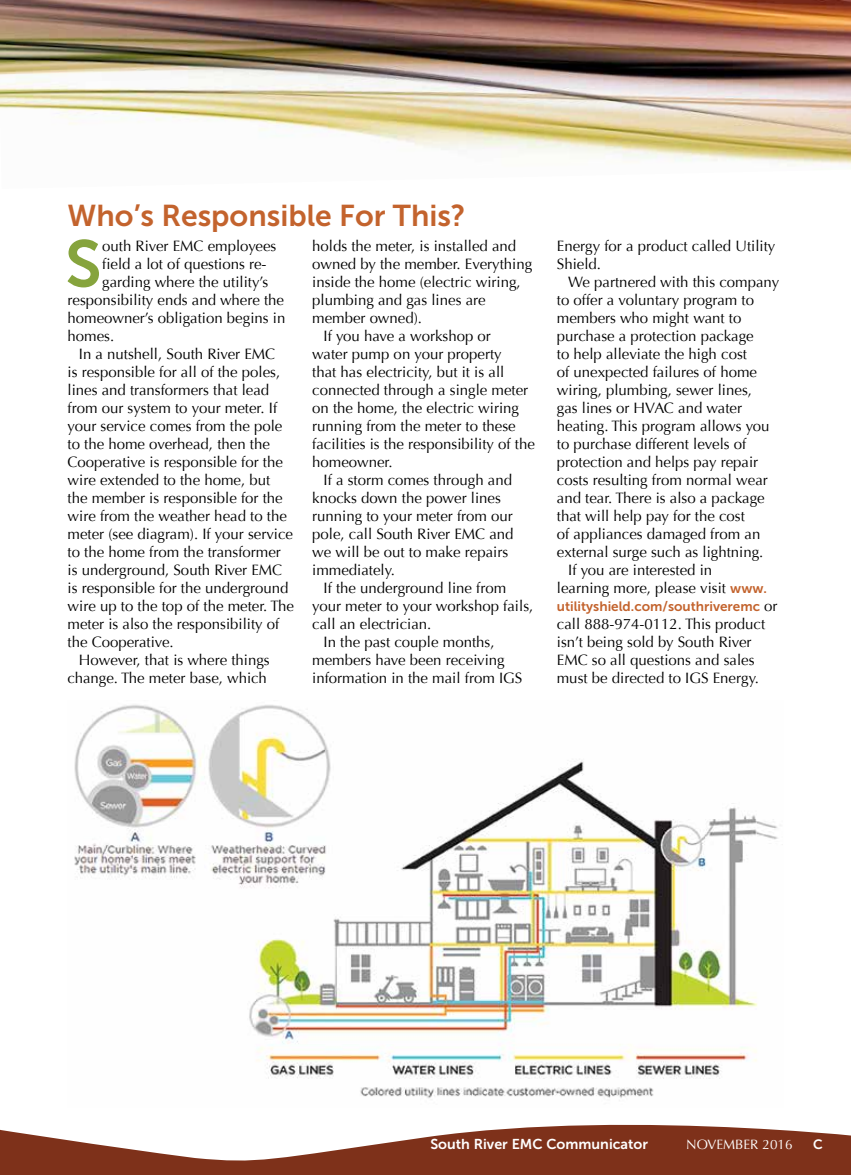
<style>
.page{position:relative;width:851px;height:1175px;background:#fff}
.page>*{position:absolute;margin:0;border:0;box-sizing:border-box;transform-origin:0 0}
.t1{font:65.7px "Museo Sans 700";color:#86a43d}
.t2{font:30px "Museo Sans 700";color:#c3632d}
.t3{font:15px/18px "Optima";color:#000}
.t4{font:14.25px "Museo Sans 700";color:#fff}
.t5{font:13.5px "Museo Sans 700";color:#c3632d}
.t6{font:13.5px "Optima";color:#fff}
.t7{font:13.5px "Museo Sans 700";color:#fff}
.s1{font-family:"Museo Sans 700";font-size:13.5px;color:#c3632d}
.s2{font-family:"Optima";font-size:15px;color:#000}
</style>
<div class="page">
<svg style="left:0;top:1124px;width:850px;height:50px;fill:#7e311a"></svg>
<img style="left:0;top:0;width:850px;height:166px">
<img style="left:74px;top:704px;width:704px;height:394px">
<h2 class="t2" style="left:68px;top:199px;width:399px">Who’s Responsible For This?</h2>
<h1 class="t1" style="left:65px;top:227px;width:38px">S</h1>
<p class="t3" style="left:102px;top:237px;width:176px">outh River EMC employees</p>
<p class="t3" style="left:312px;top:237px;width:205px">holds the meter, is installed and</p>
<p class="t3" style="left:312px;top:255px;width:221px">owned by the member. Everything</p>
<p class="t3" style="left:312px;top:273px;width:210px">inside the home (electric wiring,</p>
<p class="t3" style="left:312px;top:291px;width:175px">plumbing and gas lines are</p>
<p class="t3" style="left:312px;top:309px;width:111px">member owned).</p>
<p class="t3" style="left:323px;top:327px;width:169px">If you have a workshop or</p>
<p class="t3" style="left:312px;top:345px;width:191px">water pump on your property</p>
<p class="t3" style="left:312px;top:363px;width:194px">that has electricity, but it is all</p>
<p class="t3" style="left:312px;top:381px;width:217px">connected through a single meter</p>
<p class="t3" style="left:312px;top:399px;width:208px">on the home, the electric wiring</p>
<p class="t3" style="left:312px;top:417px;width:205px">running from the meter to these</p>
<p class="t3" style="left:312px;top:435px;width:224px">facilities is the responsibility of the</p>
<p class="t3" style="left:312px;top:453px;width:82px">homeowner.</p>
<p class="t3" style="left:323px;top:471px;width:190px">If a storm comes through and</p>
<p class="t3" style="left:312px;top:489px;width:190px">knocks down the power lines</p>
<p class="t3" style="left:312px;top:507px;width:202px">running to your meter from our</p>
<p class="t3" style="left:312px;top:525px;width:203px">pole, call South River EMC and</p>
<p class="t3" style="left:312px;top:543px;width:197px">we will be out to make repairs</p>
<p class="t3" style="left:312px;top:561px;width:84px">immediately.</p>
<p class="t3" style="left:323px;top:579px;width:184px">If the underground line from</p>
<p class="t3" style="left:312px;top:597px;width:223px">your meter to your workshop fails,</p>
<p class="t3" style="left:312px;top:615px;width:121px">call an electrician.</p>
<p class="t3" style="left:323px;top:633px;width:172px">In the past couple months,</p>
<p class="t3" style="left:312px;top:651px;width:194px">members have been receiving</p>
<p class="t3" style="left:312px;top:669px;width:212px">information in the mail from IGS</p>
<p class="t3" style="left:102px;top:255px;width:166px">field a lot of questions re-</p>
<p class="t3" style="left:102px;top:273px;width:167px">garding where the utility’s</p>
<p class="t3" style="left:68px;top:291px;width:218px">responsibility ends and where the</p>
<p class="t3" style="left:68px;top:309px;width:219px">homeowner’s obligation begins in</p>
<p class="t3" style="left:68px;top:327px;width:48px">homes.</p>
<p class="t3" style="left:79px;top:345px;width:198px">In a nutshell, South River EMC</p>
<p class="t3" style="left:68px;top:363px;width:214px">is responsible for all of the poles,</p>
<p class="t3" style="left:68px;top:381px;width:203px">lines and transformers that lead</p>
<p class="t3" style="left:68px;top:399px;width:211px">from our system to your meter. If</p>
<p class="t3" style="left:68px;top:417px;width:216px">your service comes from the pole</p>
<p class="t3" style="left:68px;top:435px;width:204px">to the home overhead, then the</p>
<p class="t3" style="left:68px;top:453px;width:217px">Cooperative is responsible for the</p>
<p class="t3" style="left:68px;top:471px;width:204px">wire extended to the home, but</p>
<p class="t3" style="left:68px;top:489px;width:217px">the member is responsible for the</p>
<p class="t3" style="left:68px;top:507px;width:221px">wire from the weather head to the</p>
<p class="t3" style="left:68px;top:525px;width:227px">meter (see diagram). If your service</p>
<p class="t3" style="left:68px;top:543px;width:215px">to the home from the transformer</p>
<p class="t3" style="left:68px;top:561px;width:216px">is underground, South River EMC</p>
<p class="t3" style="left:68px;top:579px;width:222px">is responsible for the underground</p>
<p class="t3" style="left:68px;top:597px;width:228px">wire up to the top of the meter. The</p>
<p class="t3" style="left:68px;top:615px;width:213px">meter is also the responsibility of</p>
<p class="t3" style="left:68px;top:633px;width:108px">the Cooperative.</p>
<p class="t3" style="left:79px;top:651px;width:192px">However, that is where things</p>
<p class="t3" style="left:68px;top:669px;width:201px">change. The meter base, which</p>
<p class="t3" style="left:557px;top:237px;width:220px">Energy for a product called Utility<br>Shield.</p>
<p class="t3" style="left:568px;top:273px;width:212px">We partnered with this company</p>
<p class="t3" style="left:557px;top:291px;width:199px">to offer a voluntary program to</p>
<p class="t3" style="left:557px;top:309px;width:186px">members who might want to</p>
<p class="t3" style="left:557px;top:327px;width:198px">purchase a protection package</p>
<p class="t3" style="left:557px;top:345px;width:192px">to help alleviate the high cost</p>
<p class="t3" style="left:557px;top:363px;width:202px">of unexpected failures of home</p>
<p class="t3" style="left:557px;top:381px;width:197px">wiring, plumbing, sewer lines,</p>
<p class="t3" style="left:557px;top:399px;width:187px">gas lines or HVAC and water</p>
<p class="t3" style="left:557px;top:417px;width:214px">heating. This program allows you</p>
<p class="t3" style="left:557px;top:435px;width:191px">to purchase different levels of</p>
<p class="t3" style="left:557px;top:453px;width:203px">protection and helps pay repair</p>
<p class="t3" style="left:557px;top:471px;width:212px">costs resulting from normal wear</p>
<p class="t3" style="left:557px;top:489px;width:209px">and tear. There is also a package</p>
<p class="t3" style="left:557px;top:507px;width:189px">that will help pay for the cost</p>
<p class="t3" style="left:557px;top:525px;width:205px">of appliances damaged from an</p>
<p class="t3" style="left:557px;top:543px;width:208px">external surge such as lightning.</p>
<p class="t3" style="left:568px;top:561px;width:145px">If you are interested in</p>
<p class="t3" style="left:557px;top:579px;width:212px">learning more, please visit <span class="s1">www.</span></p>
<p class="t5" style="left:557px;top:598px;width:222px">utilityshield.com/southriveremc <span class="s2">or</span></p>
<p class="t3" style="left:557px;top:615px;width:210px">call 888-974-0112. This product isn’t being sold by South River<br>EMC so all questions and sales must be directed to IGS Energy.</p>
<p class="t4" style="left:430px;top:1136px;width:219px">South River EMC Communicator</p>
<p class="t6" style="left:686px;top:1137px;width:108px">NOVEMBER 2016</p>
<p class="t7" style="left:813px;top:1137px;width:11px">C</p>
</div>
